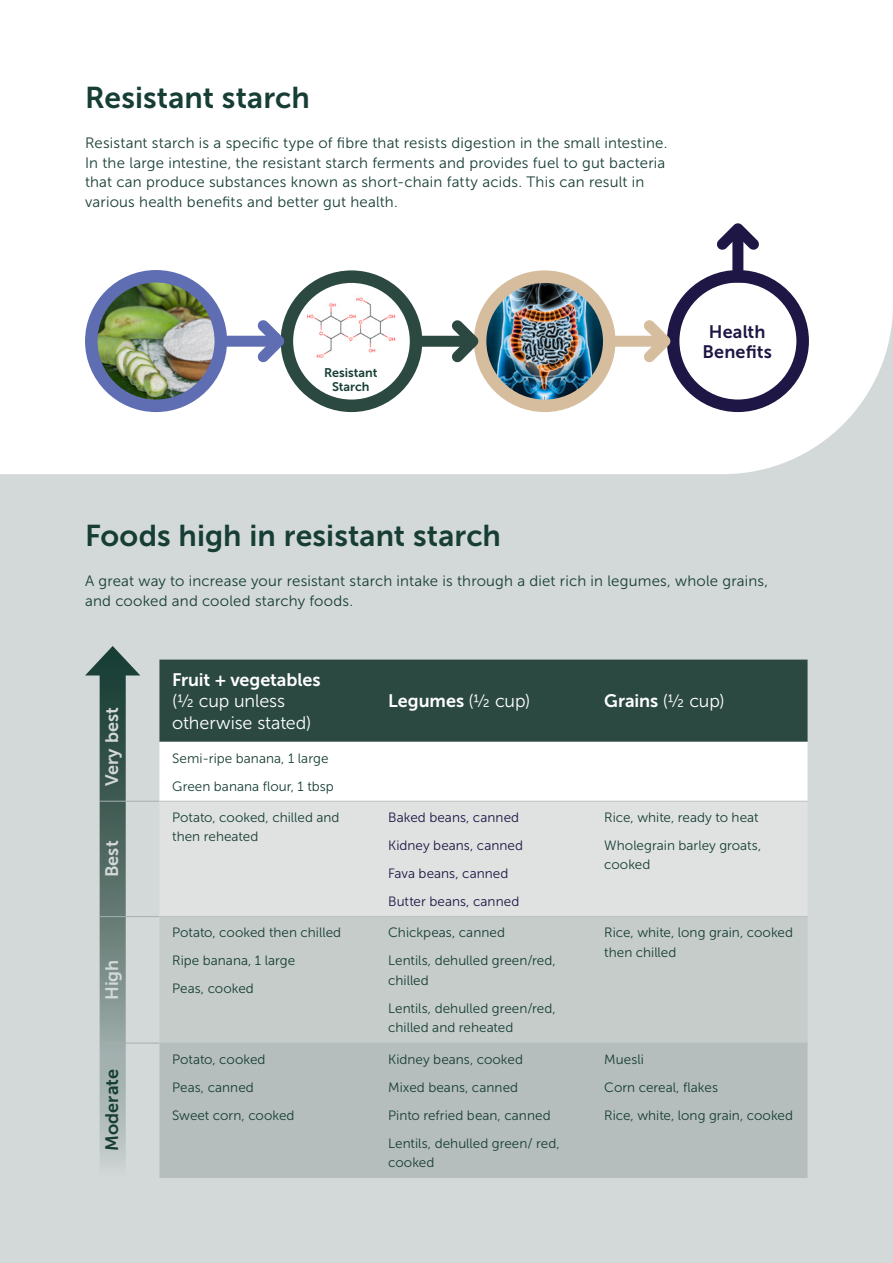
<style>
.page{position:relative;width:893px;height:1263px;background:#d3d8d8}
.page>*{position:absolute;margin:0;border:0;box-sizing:border-box;transform-origin:0 0}
.t1{font:30px "Museo Sans 700";letter-spacing:.005em;color:#173e35}
.t2{font:18px "Museo Sans 700";letter-spacing:-.005em;color:#fff}
.t3{font:18px/21.6px "Museo Sans 300";letter-spacing:-.005em;color:#fff}
.t4{font:18px "Museo Sans 700";letter-spacing:.01em;color:#d3d8d8}
.t5{font:18px/19.5px "Museo Sans 700";letter-spacing:.01em;color:#1e1645;text-align:center}
.t6{font:18px "Museo Sans 700";letter-spacing:.005em;color:#173e35}
.t7{font:15px/19.5px "Museo Sans 300";letter-spacing:.015em;color:#173e35}
.t8{font:13.5px/28px "Museo Sans 300";color:#173e35}
.t9{font:13.5px/28px "Museo Sans 300";letter-spacing:.005em;color:#1e1645}
.t10{font:12.45px/13.5px "Museo Sans 700";color:#173e35;text-align:center}
.s1{font-family:"Museo Sans 300"}
</style>
<div class="page">
<div style="left:0;top:0;width:893px;height:474px;background:#fff"></div>
<div style="left:159px;top:660px;width:648px;height:82px;background:#2b4941"></div>
<div style="left:159px;top:742px;width:648px;height:59px;background:#fff"></div>
<div style="left:160px;top:802px;width:647px;height:114px;background:#e0e2e1"></div>
<div style="left:159px;top:917px;width:648px;height:126px;background:#c6ccca"></div>
<div style="left:159px;top:1044px;width:648px;height:134px;background:#b6bebd"></div>
<hr style="left:159px;top:801px;width:216px;height:1px;background:#bdc2c0">
<hr style="left:375px;top:801px;width:216px;height:1px;background:#bdc2c0">
<hr style="left:591px;top:801px;width:216px;height:1px;background:#bdc2c0">
<hr style="left:159px;top:916px;width:216px;height:1px;background:#bdc2c0">
<hr style="left:375px;top:916px;width:216px;height:1px;background:#bdc2c0">
<hr style="left:591px;top:916px;width:216px;height:1px;background:#bdc2c0">
<hr style="left:159px;top:1043px;width:216px;height:1px;background:#bdc2c0">
<hr style="left:375px;top:1043px;width:216px;height:1px;background:#bdc2c0">
<hr style="left:591px;top:1043px;width:216px;height:1px;background:#bdc2c0">
<svg style="left:85px;top:646px;width:55px;height:516px"></svg>
<hr style="left:99px;top:801px;width:60px;height:1px;background:#a5b1af">
<hr style="left:99px;top:1043px;width:60px;height:1px;background:#a5b1af">
<hr style="left:99px;top:916px;width:60px;height:1px;background:#a5b1af">
<div style="left:667px;top:270px;width:142px;height:142px;border:13px solid #1e1645;border-radius:50%"></div>
<div style="left:732px;top:229px;width:11px;height:53px;background:#1e1645"></div>
<svg style="left:707px;top:213px;width:62px;height:47px;background:#c1bfcc"></svg>
<img style="left:480px;top:277px;width:129px;height:129px;border-radius:65px">
<div style="left:474px;top:270px;width:141px;height:142px;border:12px solid #d6bd9d;border-radius:50%"></div>
<div style="left:611px;top:336px;width:54px;height:11px;background:#d6bd9d"></div>
<svg style="left:634px;top:310px;width:46px;height:62px;background:#c1b8ba"></svg>
<img style="left:303px;top:295px;width:95px;height:67px">
<div style="left:419px;top:336px;width:54px;height:11px;background:#2b4941"></div>
<svg style="left:442px;top:310px;width:46px;height:62px;background:#b8bab1"></svg>
<div style="left:281px;top:270px;width:141px;height:142px;border:12px solid #2b4941;border-radius:50%"></div>
<img style="left:91px;top:276px;width:130px;height:130px;border-radius:65px">
<div style="left:85px;top:270px;width:142px;height:142px;border:13px solid #5f6db3;border-radius:50%"></div>
<div style="left:225px;top:336px;width:54px;height:11px;background:#5f6db3"></div>
<svg style="left:248px;top:310px;width:46px;height:62px;background:#a2adbe"></svg>
<h1 class="t1" style="left:85px;top:80px;width:226px">Resistant starch</h1>
<p class="t7" style="left:85px;top:134px;width:584px">Resistant starch is a specific type of fibre that resists digestion in the small intestine.<br>In the large intestine, the resistant starch ferments and provides fuel to gut bacteria that can produce substances known as short-chain fatty acids. This can result in various health benefits and better gut health.</p>
<p class="t10" style="left:324px;top:366px;width:55px">Resistant<br>Starch</p>
<h2 class="t5" style="left:702px;top:322px;width:71px">Health<br>Benefits</h2>
<h1 class="t1" style="left:85px;top:518px;width:417px">Foods high in resistant starch</h1>
<p class="t7" style="left:85px;top:571px;width:685px">A great way to increase your resistant starch intake is through a diet rich in legumes, whole grains, and cooked and cooled starchy foods.</p>
<h2 class="t4" style="left:102px;top:786px;width:81px;rotate:-90deg">Very best</h2>
<h2 class="t4" style="left:102px;top:877px;width:38px;rotate:-90deg">Best</h2>
<h2 class="t4" style="left:102px;top:1000px;width:42px;rotate:-90deg">High</h2>
<h2 class="t6" style="left:102px;top:1151px;width:83px;rotate:-90deg">Moderate</h2>
<h2 class="t2" style="left:172px;top:670px;width:150px">Fruit + vegetables</h2>
<h2 class="t3" style="left:172px;top:691px;width:141px">(½ cup unless otherwise stated)</h2>
<h2 class="t2" style="left:388px;top:691px;width:144px">Legumes <span class="s1">(½ cup)</span></h2>
<h2 class="t2" style="left:604px;top:691px;width:122px">Grains <span class="s1">(½ cup)</span></h2>
<p class="t8" style="left:172px;top:744px;width:163px">Semi-ripe banana, 1 large<br>Green banana flour, 1 tbsp</p>
<p class="t8" style="left:172px;top:808px;width:169px;line-height:19.5px">Potato, cooked, chilled and then reheated</p>
<p class="t9" style="left:388px;top:803px;width:136px">Baked beans, canned<br>Kidney beans, canned<br>Fava beans, canned<br>Butter beans, canned</p>
<p class="t8" style="left:604px;top:803px;width:159px">Rice, white, ready to heat<br>Wholegrain barley groats,</p>
<p class="t8" style="left:604px;top:851px;width:48px">cooked</p>
<p class="t8" style="left:172px;top:919px;width:170px">Potato, cooked then chilled<br>Ripe banana, 1 large<br>Peas, cooked</p>
<p class="t8" style="left:388px;top:919px;width:169px">Chickpeas, canned<br>Lentils, dehulled green/red,</p>
<p class="t8" style="left:388px;top:966px;width:169px">chilled<br>Lentils, dehulled green/red,</p>
<p class="t8" style="left:388px;top:1014px;width:127px">chilled and reheated</p>
<p class="t8" style="left:172px;top:1045px;width:124px">Potato, cooked<br>Peas, canned<br>Sweet corn, cooked</p>
<p class="t8" style="left:388px;top:1045px;width:173px">Kidney beans, cooked<br>Mixed beans, canned<br>Pinto refried bean, canned<br>Lentils, dehulled green/ red,</p>
<p class="t8" style="left:388px;top:1148px;width:48px">cooked</p>
<p class="t8" style="left:604px;top:923px;width:190px;line-height:19.5px">Rice, white, long grain, cooked then chilled</p>
<p class="t8" style="left:604px;top:1045px;width:190px">Muesli<br>Corn cereal, flakes<br>Rice, white, long grain, cooked</p>
</div>
